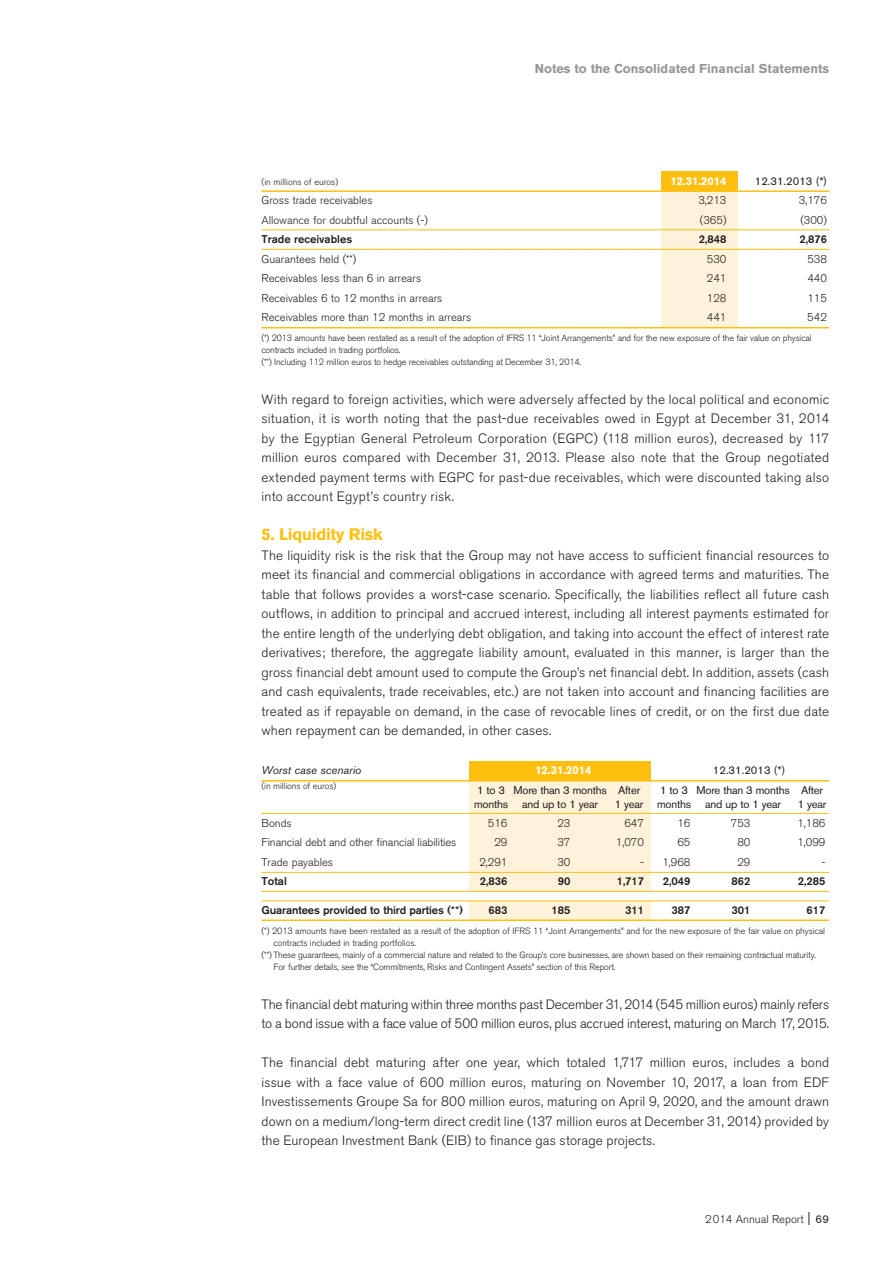
<style>
.page{position:relative;width:893px;height:1263px;background:#fff}
.page>*{position:absolute;margin:0;border:0;box-sizing:border-box;transform-origin:0 0}
.t1{font:700 16.5px "Akzidenz Grotesk BE";letter-spacing:-.015em;color:#febf0f}
.t2{font:300 13.5px/19.5px "Akzidenz Grotesk BE";letter-spacing:-.005em;color:#231f20;text-align:justify}
.t3{font:700 12.75px "Akzidenz Grotesk BE";color:#949698}
.t4{font:300 11.25px "Akzidenz Grotesk BE";color:#231f20}
.t5{font:11.25px "Akzidenz Grotesk BE";letter-spacing:-.02em;color:#231f20}
.t6{font:500 11.25px "Akzidenz Grotesk BE";color:#231f20}
.t7{font:700 11.25px "Akzidenz Grotesk BE";color:#fff}
.t8{font:italic 11.25px "Akzidenz Grotesk BE";color:#231f20}
.t9{font:300 9px/12px "Akzidenz Grotesk BE";letter-spacing:-.02em;color:#231f20}
.t10{font:300 9px "Akzidenz Grotesk BE";color:#231f20}
.s1{font-size:18.6px}
.s2{font-weight:400}
</style>
<div class="page">
<div style="left:469px;top:901px;width:182px;height:18px;background:#fff2da"></div>
<div style="left:469px;top:771px;width:182px;height:120px;background:#fff2da"></div>
<div style="left:469px;top:761px;width:181px;height:20px;background:#febf0f"></div>
<div style="left:661px;top:171px;width:76px;height:156px;background:#fff2da"></div>
<div style="left:661px;top:171px;width:76px;height:20px;background:#febf0f"></div>
<hr style="left:261px;top:190px;width:568px;height:2px;background:#febf0f">
<hr style="left:261px;top:229px;width:568px;height:1px;background:#febf0f">
<hr style="left:261px;top:249px;width:568px;height:1px;background:#febf0f">
<hr style="left:261px;top:327px;width:568px;height:1px;background:#febf0f">
<hr style="left:261px;top:780px;width:568px;height:1px;background:#febf0f">
<hr style="left:261px;top:813px;width:568px;height:1px;background:#febf0f">
<hr style="left:261px;top:872px;width:568px;height:1px;background:#febf0f">
<hr style="left:261px;top:891px;width:568px;height:1px;background:#febf0f">
<hr style="left:261px;top:900px;width:568px;height:1px;background:#febf0f">
<hr style="left:261px;top:919px;width:568px;height:2px;background:#febf0f">
<p class="t3" style="left:535px;top:62px;width:296px">Notes to the Consolidated Financial Statements</p>
<p class="t10" style="left:261px;top:177px;width:78px">(in millions of euros)</p>
<p class="t7" style="left:670px;top:174px;width:58px">12.31.2014</p>
<p class="t5" style="left:755px;top:174px;width:74px">12.31.2013 (*)</p>
<p class="t4" style="left:261px;top:194px;width:113px">Gross trade receivables</p>
<p class="t4" style="left:698px;top:194px;width:30px">3,213</p>
<p class="t4" style="left:799px;top:194px;width:30px">3,176</p>
<p class="t4" style="left:261px;top:214px;width:168px">Allowance for doubtful accounts (-)</p>
<p class="t4" style="left:700px;top:214px;width:28px">(365)</p>
<p class="t4" style="left:800px;top:214px;width:28px">(300)</p>
<p class="t6" style="left:261px;top:233px;width:92px">Trade receivables</p>
<p class="t6" style="left:699px;top:233px;width:29px">2,848</p>
<p class="t6" style="left:799px;top:233px;width:29px">2,876</p>
<p class="t4" style="left:261px;top:253px;width:96px">Guarantees held (**)</p>
<p class="t4" style="left:707px;top:253px;width:21px">530</p>
<p class="t4" style="left:807px;top:253px;width:21px">538</p>
<p class="t4" style="left:261px;top:272px;width:161px">Receivables less than 6 in arrears</p>
<p class="t4" style="left:707px;top:272px;width:21px">241</p>
<p class="t4" style="left:807px;top:272px;width:21px">440</p>
<p class="t4" style="left:261px;top:292px;width:182px">Receivables 6 to 12 months in arrears</p>
<p class="t4" style="left:707px;top:292px;width:21px">128</p>
<p class="t4" style="left:807px;top:292px;width:21px">115</p>
<p class="t4" style="left:261px;top:311px;width:211px">Receivables more than 12 months in arrears</p>
<p class="t4" style="left:707px;top:311px;width:21px">441</p>
<p class="t4" style="left:807px;top:311px;width:21px">542</p>
<p class="t9" style="left:261px;top:332px;width:552px">(*) 2013 amounts have been restated as a result of the adoption of IFRS 11 “Joint Arrangements” and for the new exposure of the fair value on physical contracts included in trading portfolios.<br>(**) Including 112 million euros to hedge receivables outstanding at December 31, 2014.</p>
<p class="t2" style="left:261px;top:390px;width:569px">With regard to foreign activities, which were adversely affected by the local political and economic situation, it is worth noting that the past-due receivables owed in Egypt at December 31, 2014 by the Egyptian General Petroleum Corporation (EGPC) (118 million euros), decreased by 117 million euros compared with December 31, 2013. Please also note that the Group negotiated extended payment terms with EGPC for past-due receivables, which were discounted taking also into account Egypt’s country risk.</p>
<p class="t1" style="left:261px;top:525px;width:123px">5. Liquidity Risk</p>
<p class="t2" style="left:261px;top:546px;width:569px">The liquidity risk is the risk that the Group may not have access to sufficient financial resources to meet its financial and commercial obligations in accordance with agreed terms and maturities. The table that follows provides a worst-case scenario. Specifically, the liabilities reflect all future cash outflows, in addition to principal and accrued interest, including all interest payments estimated for the entire length of the underlying debt obligation, and taking into account the effect of interest rate derivatives; therefore, the aggregate liability amount, evaluated in this manner, is larger than the gross financial debt amount used to compute the Group’s net financial debt. In addition, assets (cash and cash equivalents, trade receivables, etc.) are not taken into account and financing facilities are treated as if repayable on demand, in the case of revocable lines of credit, or on the first due date when repayment can be demanded, in other cases.</p>
<p class="t8" style="left:261px;top:764px;width:101px">Worst case scenario</p>
<p class="t7" style="left:535px;top:764px;width:58px">12.31.2014</p>
<p class="t5" style="left:713px;top:764px;width:74px">12.31.2013 (*)</p>
<p class="t9" style="left:261px;top:780px;width:76px">(in millions of euros)</p>
<p class="t5" style="left:477px;top:783px;width:165px">1 to 3 More than 3 months After</p>
<p class="t5" style="left:660px;top:783px;width:164px">1 to 3 More than 3 months After</p>
<p class="t5" style="left:474px;top:797px;width:125px">months and up to 1 year</p>
<p class="t5" style="left:615px;top:797px;width:168px">1 year months and up to 1 year</p>
<p class="t5" style="left:798px;top:797px;width:30px">1 year</p>
<p class="t4" style="left:261px;top:817px;width:32px">Bonds</p>
<p class="t4" style="left:488px;top:817px;width:21px">516</p>
<p class="t4" style="left:557px;top:817px;width:15px">23</p>
<p class="t4" style="left:624px;top:817px;width:21px">647</p>
<p class="t4" style="left:677px;top:817px;width:15px">16</p>
<p class="t4" style="left:731px;top:817px;width:21px">753</p>
<p class="t4" style="left:797px;top:817px;width:30px">1,186</p>
<p class="t4" style="left:261px;top:836px;width:196px">Financial debt and other financial liabilities</p>
<p class="t4" style="left:494px;top:836px;width:15px">29</p>
<p class="t4" style="left:557px;top:836px;width:15px">37</p>
<p class="t4" style="left:616px;top:836px;width:30px">1,070</p>
<p class="t4" style="left:677px;top:836px;width:15px">65</p>
<p class="t4" style="left:737px;top:836px;width:15px">80</p>
<p class="t4" style="left:797px;top:836px;width:30px">1,099</p>
<p class="t4" style="left:261px;top:856px;width:73px">Trade payables</p>
<p class="t4" style="left:479px;top:856px;width:30px">2,291</p>
<p class="t4" style="left:557px;top:856px;width:15px">30</p>
<p class="t4" style="left:640px;top:856px;width:52px">- 1,968</p>
<p class="t4" style="left:737px;top:856px;width:15px">29</p>
<p class="t4" style="left:821px;top:856px;width:5px">-</p>
<p class="t6" style="left:261px;top:875px;width:27px">Total</p>
<p class="t6" style="left:480px;top:875px;width:29px">2,836</p>
<p class="t6" style="left:558px;top:875px;width:14px">90</p>
<p class="t6" style="left:617px;top:875px;width:29px">1,717</p>
<p class="t6" style="left:663px;top:875px;width:29px">2,049</p>
<p class="t6" style="left:732px;top:875px;width:20px">862</p>
<p class="t6" style="left:798px;top:875px;width:29px">2,285</p>
<p class="t6" style="left:261px;top:903px;width:203px">Guarantees provided to third parties (**)</p>
<p class="t6" style="left:489px;top:903px;width:20px">683</p>
<p class="t6" style="left:552px;top:903px;width:20px">185</p>
<p class="t6" style="left:625px;top:903px;width:20px">311</p>
<p class="t6" style="left:672px;top:903px;width:20px">387</p>
<p class="t6" style="left:732px;top:903px;width:20px">301</p>
<p class="t6" style="left:807px;top:903px;width:20px">617</p>
<p class="t9" style="left:261px;top:924px;width:565px">(*) 2013 amounts have been restated as a result of the adoption of IFRS 11 “Joint Arrangements” and for the new exposure of the fair value on physical</p>
<p class="t9" style="left:273px;top:936px;width:144px">contracts included in trading portfolios.</p>
<p class="t9" style="left:261px;top:948px;width:556px">(**) These guarantees, mainly of a commercial nature and related to the Group’s core businesses, are shown based on their remaining contractual maturity.</p>
<p class="t9" style="left:273px;top:960px;width:343px">For further details, see the “Commitments, Risks and Contingent Assets” section of this Report.</p>
<p class="t2" style="left:261px;top:994px;width:569px">The financial debt maturing within three months past December 31, 2014 (545 million euros) mainly refers to a bond issue with a face value of 500 million euros, plus accrued interest, maturing on March 17, 2015.</p>
<p class="t2" style="left:261px;top:1053px;width:569px">The financial debt maturing after one year, which totaled 1,717 million euros, includes a bond issue with a face value of 600 million euros, maturing on November 10, 2017, a loan from EDF Investissements Groupe Sa for 800 million euros, maturing on April 9, 2020, and the amount drawn down on a medium/long-term direct credit line (137 million euros at December 31, 2014) provided by the European Investment Bank (EIB) to finance gas storage projects.</p>
<p class="t4" style="left:705px;top:1212px;width:126px">2014 Annual Report <span class="s1">I</span> <span class="s2">69</span></p>
</div>
